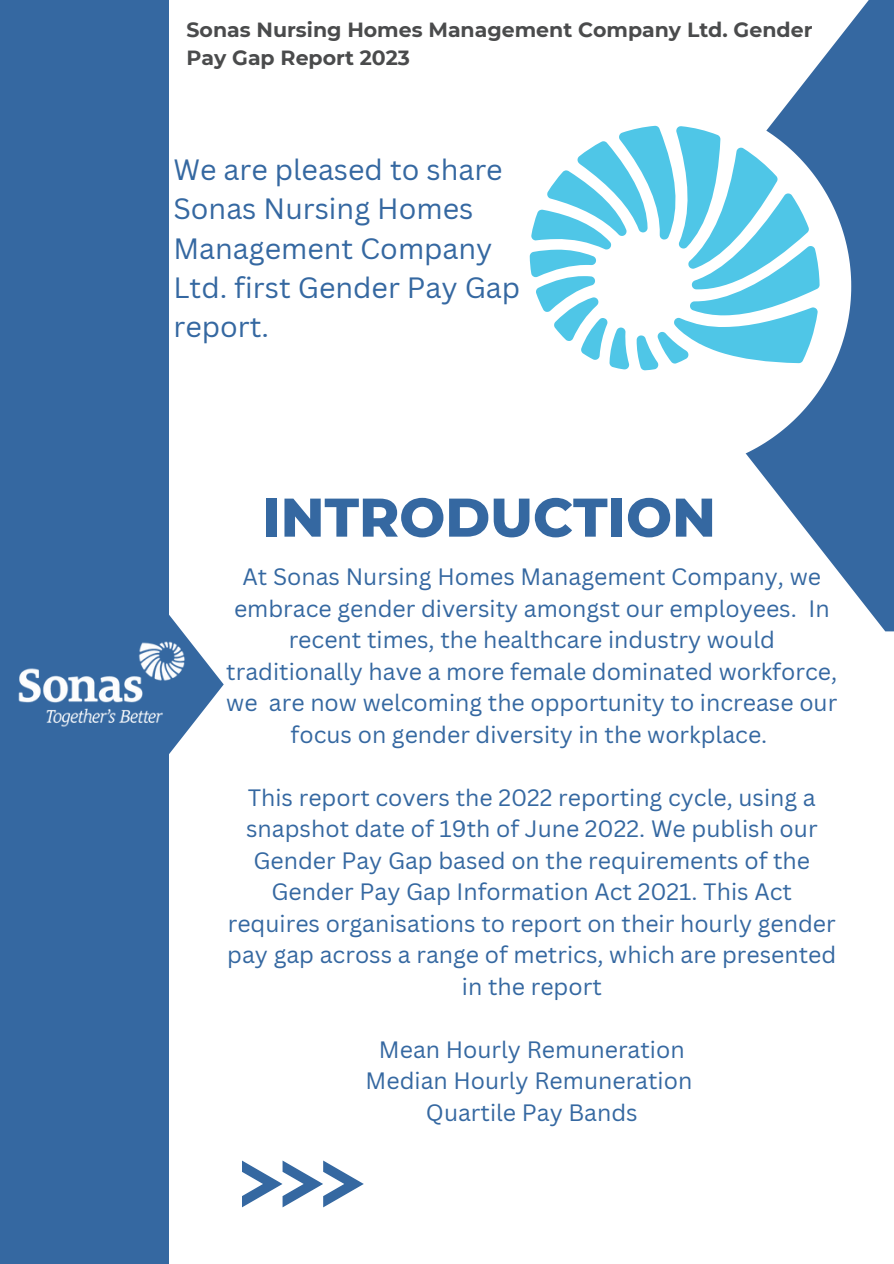
<style>
.page{position:relative;width:894px;height:1264px;background:#fff}
.page>*{position:absolute;margin:0;border:0;box-sizing:border-box;transform-origin:0 0}
.t1{font:800 54.3px "Montserrat";color:#3568a1}
.t2{font:28.65px/39.3px "Canva Sans";color:#3568a1}
.t3{font:23.1px/31.5px "Canva Sans";color:#3568a1;text-align:center}
.t4{font:700 20.55px/28.2px "Montserrat";color:#4a4b4c}
</style>
<div class="page">
<div style="left:0;top:0;width:168px;height:1263px;background:#3568a1"></div>
<svg style="left:759px;top:0;width:134px;height:631px;fill:#3568a1"></svg>
<svg style="left:242px;top:1160px;width:121px;height:47px"></svg>
<img style="left:18px;top:621px;width:206px;height:126px">
<svg style="left:643px;top:101px;width:208px;height:370px"></svg>
<svg style="left:529px;top:126px;width:290px;height:244px"></svg>
<h3 class="t4" style="left:186px;top:15px;width:627px">Sonas Nursing Homes Management Company Ltd. Gender<br>Pay Gap Report 2023</h3>
<h2 class="t2" style="left:173px;top:149px;width:348px">We are pleased to share<br>Sonas Nursing Homes<br>Management Company<br>Ltd. first Gender Pay Gap report.</h2>
<p class="t1" style="left:262px;top:484px;width:455px">INTRODUCTION</p>
<h1 class="t3" style="left:226px;top:560px;width:612px">At Sonas Nursing Homes Management Company, we embrace gender diversity amongst our employees. In recent times, the healthcare industry would traditionally have a more female dominated workforce, we are now welcoming the opportunity to increase our focus on gender diversity in the workplace.</h1>
<h3 class="t3" style="left:227px;top:781px;width:610px">This report covers the 2022 reporting cycle, using a snapshot date of 19th of June 2022. We publish our Gender Pay Gap based on the requirements of the Gender Pay Gap Information Act 2021. This Act requires organisations to report on their hourly gender pay gap across a range of metrics, which are presented in the report</h3>
<h3 class="t3" style="left:365px;top:1033px;width:328px">Mean Hourly Remuneration<br>Median Hourly Remuneration<br>Quartile Pay Bands</h3>
</div>
